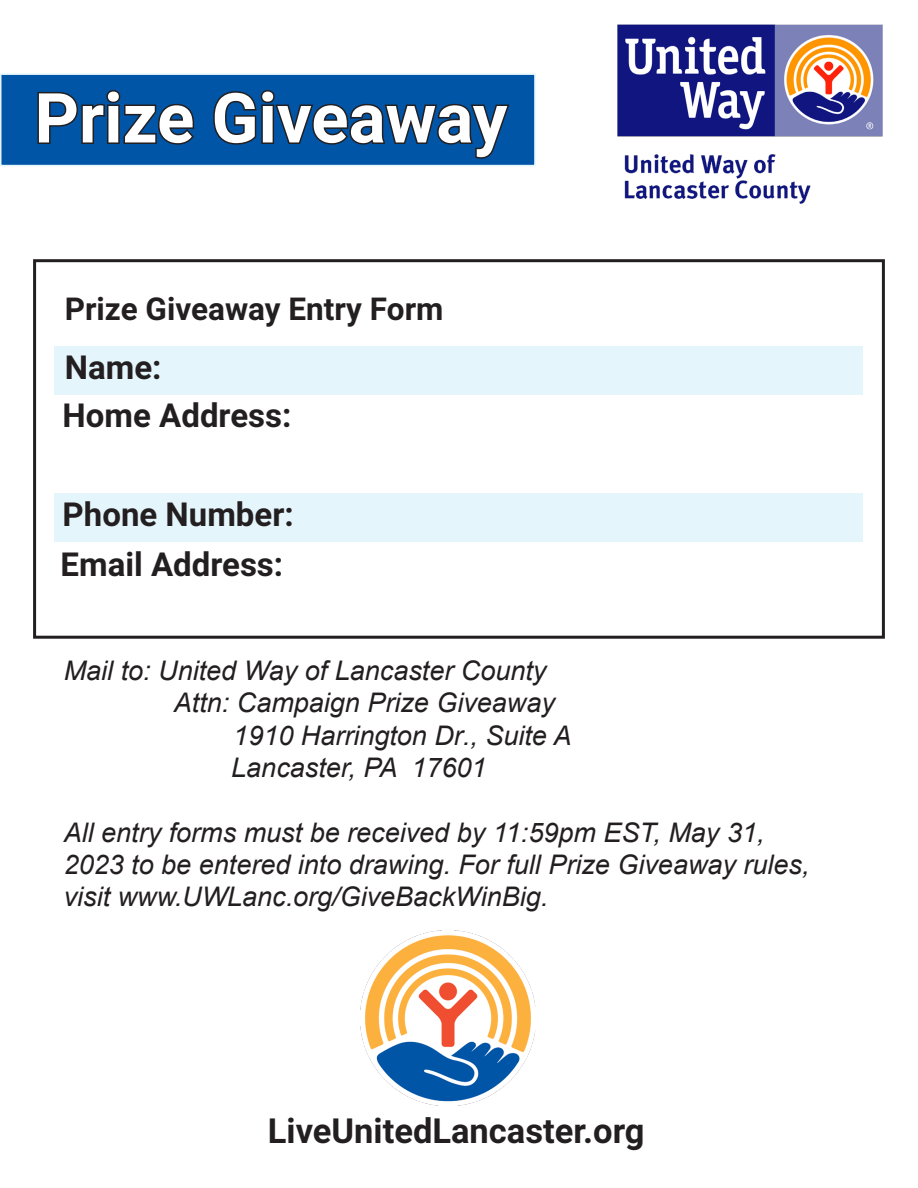
<style>
.page{position:relative;width:918px;height:1188px;background:#fff}
.page>*{position:absolute;margin:0;border:0;box-sizing:border-box;transform-origin:0 0}
.t1{font:700 69px "Roboto";color:#fff}
.t2{font:700 34.5px "Roboto";color:#231f20}
.t3{font:700 33px "Roboto";color:#231f20}
.t4{font:700 31.5px "Roboto";color:#231f20}
.t5{font:italic 27px/32.4px "Arial";color:#231f20}
</style>
<div class="page">
<div style="left:55px;top:493px;width:808px;height:48px;background:#e5f5fc"></div>
<img style="left:617px;top:24px;width:266px;height:180px">
<div style="left:1px;top:74px;width:534px;height:92px;background:#0155a7"></div>
<div style="left:0;top:73px;width:536px;height:93px;border:2px solid #e5f5fc"></div>
<svg style="left:37px;top:90px;width:158px;height:55px"></svg>
<svg style="left:213px;top:90px;width:297px;height:69px"></svg>
<div style="left:55px;top:346px;width:808px;height:49px;background:#e5f5fc"></div>
<img style="left:361px;top:931px;width:175px;height:175px">
<div style="left:33px;top:259px;width:852px;height:380px;border:3px solid #231f20"></div>
<p class="t1" style="left:35px;top:70px;width:474px">Prize Giveaway</p>
<p class="t4" style="left:65px;top:286px;width:380px">Prize Giveaway Entry Form</p>
<p class="t3" style="left:65px;top:344px;width:98px">Name:</p>
<p class="t3" style="left:63px;top:392px;width:230px">Home Address:</p>
<p class="t3" style="left:63px;top:491px;width:233px">Phone Number:</p>
<p class="t3" style="left:61px;top:541px;width:224px">Email Address:</p>
<p class="t5" style="left:64px;top:654px;width:484px">Mail to: United Way of Lancaster County</p>
<p class="t5" style="left:231px;top:687px;width:342px;text-indent:-57px">Attn: Campaign Prize Giveaway<br>1910 Harrington Dr., Suite A<br>Lancaster, PA 17601</p>
<p class="t5" style="left:64px;top:816px;width:747px">All entry forms must be received by 11:59pm EST, May 31,<br>2023 to be entered into drawing. For full Prize Giveaway rules, visit www.UWLanc.org/GiveBackWinBig.</p>
<p class="t2" style="left:268px;top:1106px;width:378px">LiveUnitedLancaster.org</p>
</div>
